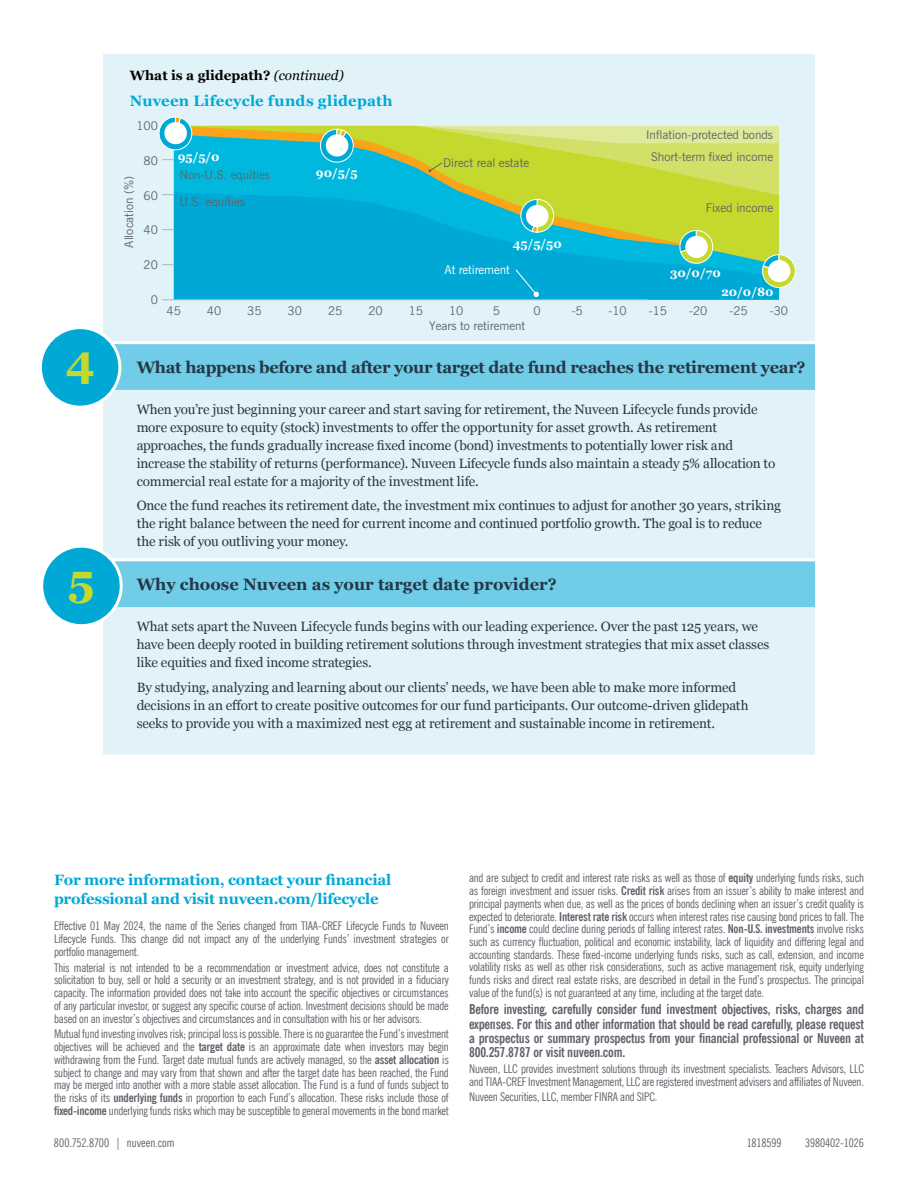
<style>
.page{position:relative;width:918px;height:1188px;background:#fff}
.page>*{position:absolute;margin:0;border:0;box-sizing:border-box;transform-origin:0 0}
.t1{font:700 45px "Georgia Pro";color:#c4d82e}
.t2{font:700 16.5px "Georgia";letter-spacing:-.02em;color:#263746}
.t3{font:700 16.5px "Georgia";color:#263746}
.t4{font:700 15px/19.5px "Georgia";letter-spacing:-.015em;color:#00a9d5}
.t5{font:700 15px "Georgia";letter-spacing:.015em;color:#00a9d5}
.t6{font:13.5px/18px "Georgia";letter-spacing:-.005em;color:#263746}
.t7{font:700 condensed 13.5px/14.2px "News Gothic BT";letter-spacing:-.015em;color:#5f636a;text-align:justify}
.t8{font:700 13.5px "Georgia";color:#000}
.t9{font:condensed 12px/12.8px "News Gothic BT";letter-spacing:-.015em;color:#5f636a;text-align:justify}
.t10{font:12px/21.9px "News Gothic BT";color:#5f636a;text-align:center}
.t11{font:700 12px "Georgia";color:#fff}
.t12{font:12px "News Gothic BT";letter-spacing:-.01em;color:#fff}
.s1{font-weight:400;font-style:italic}
.s2{font-weight:700}
</style>
<div class="page">
<div style="left:103px;top:54px;width:712px;height:701px;background:#e1f3f8"></div>
<svg style="left:103px;top:344px;width:712px;height:263px;background:#b9e5f2"></svg>
<hr style="left:103px;top:341px;width:712px;height:3px;background:#fff">
<hr style="left:103px;top:558px;width:712px;height:3px;background:#fff">
<svg style="left:194px;top:126px;width:585px;height:9px;background:#dadb6a"></svg>
<svg style="left:174px;top:135px;width:605px;height:57px;background:#88cd7a"></svg>
<svg style="left:174px;top:192px;width:605px;height:108px;background:#27b3b5"></svg>
<hr style="left:162px;top:299px;width:485px;height:1px;background:#b2b5b6">
<svg style="left:157px;top:116px;width:37px;height:36px"></svg>
<div style="left:164px;top:122px;width:23px;height:22px;background:#fff;border-radius:50%"></div>
<svg style="left:318px;top:128px;width:38px;height:36px"></svg>
<div style="left:326px;top:134px;width:22px;height:23px;background:#fff;border-radius:50%"></div>
<svg style="left:519px;top:198px;width:36px;height:35px"></svg>
<div style="left:526px;top:205px;width:23px;height:22px;background:#fff;border-radius:50%"></div>
<svg style="left:678px;top:229px;width:36px;height:35px"></svg>
<div style="left:685px;top:236px;width:23px;height:22px;background:#fff;border-radius:50%"></div>
<svg style="left:762px;top:254px;width:34px;height:34px"></svg>
<div style="left:768px;top:260px;width:22px;height:22px;background:#fff;border-radius:50%"></div>
<svg style="left:515px;top:269px;width:24px;height:28px"></svg>
<svg style="left:428px;top:162px;width:15px;height:10px"></svg>
<div style="left:40px;top:328px;width:80px;height:79px;background:#00a9d5;border-radius:50%"></div>
<div style="left:39px;top:326px;width:82px;height:83px;border:3px solid #fff;border-radius:50%"></div>
<div style="left:42px;top:546px;width:79px;height:80px;background:#00a9d5;border-radius:50%"></div>
<div style="left:40px;top:545px;width:83px;height:82px;border:3px solid #fff;border-radius:50%"></div>
<p class="t8" style="left:130px;top:65px;width:215px">What is a glidepath? <span class="s1">(continued)</span></p>
<p class="t5" style="left:130px;top:90px;width:264px">Nuveen Lifecycle funds glidepath</p>
<p class="t10" style="left:136px;top:115px;width:23px">100</p>
<p class="t10" style="left:118px;top:248px;width:73px;rotate:-90deg">Allocation (%)</p>
<p class="t10" style="left:144px;top:149px;width:16px">80</p>
<p class="t10" style="left:144px;top:184px;width:16px">60</p>
<p class="t10" style="left:144px;top:219px;width:16px">40</p>
<p class="t10" style="left:144px;top:254px;width:16px">20</p>
<p class="t11" style="left:178px;top:147px;width:43px">95/5/0</p>
<p class="t10" style="left:180px;top:163px;width:92px">Non-U.S. equities</p>
<p class="t10" style="left:180px;top:191px;width:67px">U.S. equities</p>
<p class="t11" style="left:316px;top:163px;width:43px">90/5/5</p>
<p class="t10" style="left:443px;top:152px;width:88px">Direct real estate</p>
<p class="t11" style="left:513px;top:235px;width:51px">45/5/50</p>
<p class="t12" style="left:445px;top:263px;width:67px">At retirement</p>
<p class="t10" style="left:646px;top:123px;width:128px">Inflation-protected bonds<br>Short-term fixed income</p>
<p class="t10" style="left:706px;top:197px;width:69px">Fixed income</p>
<p class="t11" style="left:670px;top:263px;width:52px">30/0/70</p>
<h1 class="t1" style="left:65px;top:343px;width:31px">4</h1>
<h1 class="t1" style="left:67px;top:562px;width:31px">5</h1>
<p class="t10" style="left:151px;top:288px;width:9px">0</p>
<p class="t11" style="left:721px;top:283px;width:54px">20/0/80</p>
<p class="t10" style="left:167px;top:299px;width:16px">45</p>
<p class="t10" style="left:207px;top:299px;width:16px">40</p>
<p class="t10" style="left:247px;top:299px;width:16px">35</p>
<p class="t10" style="left:288px;top:299px;width:16px">30</p>
<p class="t10" style="left:328px;top:299px;width:16px">25</p>
<p class="t10" style="left:368px;top:299px;width:16px">20</p>
<p class="t10" style="left:409px;top:299px;width:16px">15</p>
<p class="t10" style="left:449px;top:299px;width:16px">10</p>
<p class="t10" style="left:493px;top:299px;width:9px">5</p>
<p class="t10" style="left:533px;top:299px;width:9px">0</p>
<p class="t10" style="left:572px;top:299px;width:13px">-5</p>
<p class="t10" style="left:608px;top:299px;width:20px">-10</p>
<p class="t10" style="left:649px;top:299px;width:20px">-15</p>
<p class="t10" style="left:689px;top:299px;width:20px">-20</p>
<p class="t10" style="left:729px;top:299px;width:20px">-25</p>
<p class="t10" style="left:770px;top:299px;width:20px">-30</p>
<p class="t10" style="left:429px;top:315px;width:98px">Years to retirement</p>
<h2 class="t2" style="left:137px;top:355px;width:671px">What happens before and after your target date fund reaches the retirement year?</h2>
<p class="t6" style="left:137px;top:399px;width:640px">When you’re just beginning your career and start saving for retirement, the Nuveen Lifecycle funds provide more exposure to equity (stock) investments to offer the opportunity for asset growth. As retirement approaches, the funds gradually increase fixed income (bond) investments to potentially lower risk and increase the stability of returns (performance). Nuveen Lifecycle funds also maintain a steady 5% allocation to commercial real estate for a majority of the investment life.</p>
<p class="t6" style="left:137px;top:496px;width:646px">Once the fund reaches its retirement date, the investment mix continues to adjust for another 30 years, striking the right balance between the need for current income and continued portfolio growth. The goal is to reduce the risk of you outliving your money.</p>
<h2 class="t3" style="left:137px;top:572px;width:422px">Why choose Nuveen as your target date provider?</h2>
<p class="t6" style="left:137px;top:617px;width:634px">What sets apart the Nuveen Lifecycle funds begins with our leading experience. Over the past 125 years, we have been deeply rooted in building retirement solutions through investment strategies that mix asset classes like equities and fixed income strategies.</p>
<p class="t6" style="left:137px;top:677px;width:613px">By studying, analyzing and learning about our clients’ needs, we have been able to make more informed decisions in an effort to create positive outcomes for our fund participants. Our outcome-driven glidepath seeks to provide you with a maximized nest egg at retirement and sustainable income in retirement.</p>
<p class="t4" style="left:54px;top:869px;width:339px">For more information, contact your financial professional and visit nuveen.com/lifecycle</p>
<p class="t9" style="left:54px;top:920px;width:396px">Effective 01 May 2024, the name of the Series changed from TIAA-CREF Lifecycle Funds to Nuveen Lifecycle Funds. This change did not impact any of the underlying Funds’ investment strategies or portfolio management.</p>
<p class="t9" style="left:54px;top:961px;width:396px">This material is not intended to be a recommendation or investment advice, does not constitute a solicitation to buy, sell or hold a security or an investment strategy, and is not provided in a fiduciary capacity. The information provided does not take into account the specific objectives or circumstances of any particular investor, or suggest any specific course of action. Investment decisions should be made based on an investor’s objectives and circumstances and in consultation with his or her advisors.</p>
<p class="t9" style="left:54px;top:1028px;width:396px">Mutual fund investing involves risk; principal loss is possible. There is no guarantee the Fund’s investment objectives will be achieved and the <span class="s2">target date</span> is an approximate date when investors may begin withdrawing from the Fund. Target date mutual funds are actively managed, so the <span class="s2">asset allocation</span> is subject to change and may vary from that shown and after the target date has been reached, the Fund may be merged into another with a more stable asset allocation. The Fund is a fund of funds subject to the risks of its <span class="s2">underlying funds</span> in proportion to each Fund’s allocation. These risks include those of <span class="s2">fixed-income</span> underlying funds risks which may be susceptible to general movements in the bond market</p>
<p class="t9" style="left:469px;top:872px;width:396px">and are subject to credit and interest rate risks as well as those of <span class="s2">equity</span> underlying funds risks, such as foreign investment and issuer risks. <span class="s2">Credit risk</span> arises from an issuer’s ability to make interest and principal payments when due, as well as the prices of bonds declining when an issuer’s credit quality is expected to deteriorate. <span class="s2">Interest rate risk</span> occurs when interest rates rise causing bond prices to fall. The Fund’s <span class="s2">income</span> could decline during periods of falling interest rates. <span class="s2">Non-U.S. investments</span> involve risks such as currency fluctuation, political and economic instability, lack of liquidity and differing legal and accounting standards. These fixed-income underlying funds risks, such as call, extension, and income volatility risks as well as other risk considerations, such as active management risk, equity underlying funds risks and direct real estate risks, are described in detail in the Fund’s prospectus. The principal value of the fund(s) is not guaranteed at any time, including at the target date.</p>
<p class="t7" style="left:469px;top:1002px;width:396px">Before investing, carefully consider fund investment objectives, risks, charges and expenses. For this and other information that should be read carefully, please request a prospectus or summary prospectus from your financial professional or Nuveen at 800.257.8787 or visit nuveen.com.</p>
<p class="t9" style="left:469px;top:1062px;width:396px">Nuveen, LLC provides investment solutions through its investment specialists. Teachers Advisors, LLC and TIAA-CREF Investment Management, LLC are registered investment advisers and affiliates of Nuveen.</p>
<p class="t9" style="left:469px;top:1091px;width:190px">Nuveen Securities, LLC, member FINRA and SIPC.</p>
<p class="t9" style="left:54px;top:1136px;width:122px">800.752.8700 | nuveen.com</p>
<p class="t9" style="left:747px;top:1136px;width:36px">1818599</p>
<p class="t9" style="left:805px;top:1136px;width:60px">3980402-1026</p>
</div>
